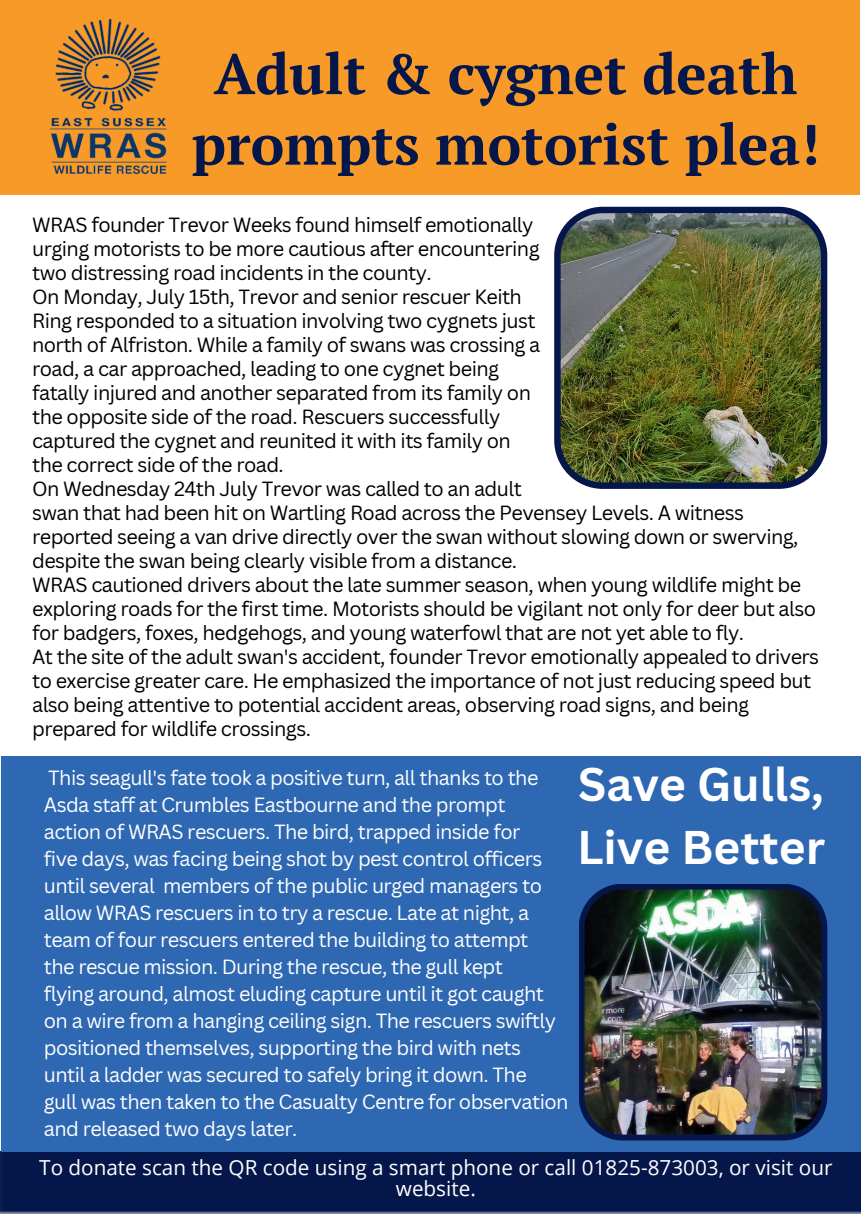
<style>
.page{position:relative;width:861px;height:1214px;background:#fff}
.page>*{position:absolute;margin:0;border:0;box-sizing:border-box;transform-origin:0 0}
.t1{font:700 56.8px/70.4px "PT Serif";color:#05174a;text-align:center}
.t2{font:700 46px/63px "Canva Sans";color:#fff}
.t3{font:20.8px/21px "Open Sans";color:#fff;text-align:center}
.t4{font:20px/24px "Canva Sans";letter-spacing:-.03em;color:#000}
.t5{font:20px/27px "Canva Sans";letter-spacing:-.03em;color:#fff}
</style>
<div class="page">
<div style="left:1px;top:1151px;width:859px;height:62px;background:#05174a"></div>
<div style="left:0;top:0;width:860px;height:195px;background:#f79a28"></div>
<img style="left:49px;top:18px;width:118px;height:157px">
<img style="left:554px;top:207px;width:273px;height:282px">
<div style="left:1px;top:756px;width:860px;height:395px;background:#2e68b2"></div>
<img style="left:579px;top:884px;width:248px;height:256px">
<h1 class="t1" style="left:191px;top:38px;width:630px">Adult &amp; cygnet death prompts motorist plea!</h1>
<p class="t4" style="left:32px;top:212px;width:789px">WRAS founder Trevor Weeks found himself emotionally<br>urging motorists to be more cautious after encountering<br>two distressing road incidents in the county.<br>On Monday, July 15th, Trevor and senior rescuer Keith<br>Ring responded to a situation involving two cygnets just<br>north of Alfriston. While a family of swans was crossing a<br>road, a car approached, leading to one cygnet being<br>fatally injured and another separated from its family on<br>the opposite side of the road. Rescuers successfully<br>captured the cygnet and reunited it with its family on<br>the correct side of the road.<br>On Wednesday 24th July Trevor was called to an adult<br>swan that had been hit on Wartling Road across the Pevensey Levels. A witness reported seeing a van drive directly over the swan without slowing down or swerving, despite the swan being clearly visible from a distance.<br>WRAS cautioned drivers about the late summer season, when young wildlife might be exploring roads for the first time. Motorists should be vigilant not only for deer but also for badgers, foxes, hedgehogs, and young waterfowl that are not yet able to fly.<br>At the site of the adult swan's accident, founder Trevor emotionally appealed to drivers to exercise greater care. He emphasized the importance of not just reducing speed but also being attentive to potential accident areas, observing road signs, and being prepared for wildlife crossings.</p>
<p class="t5" style="left:44px;top:764px;width:526px">This seagull's fate took a positive turn, all thanks to the Asda staff at Crumbles Eastbourne and the prompt<br>action of WRAS rescuers. The bird, trapped inside for<br>five days, was facing being shot by pest control officers until several members of the public urged managers to allow WRAS rescuers in to try a rescue. Late at night, a team of four rescuers entered the building to attempt<br>the rescue mission. During the rescue, the gull kept<br>flying around, almost eluding capture until it got caught on a wire from a hanging ceiling sign. The rescuers swiftly positioned themselves, supporting the bird with nets<br>until a ladder was secured to safely bring it down. The<br>gull was then taken to the Casualty Centre for observation and released two days later.</p>
<h2 class="t2" style="left:577px;top:753px;width:250px">Save Gulls,<br>Live Better</h2>
<p class="t3" style="left:39px;top:1156px;width:795px">To donate scan the QR code using a smart phone or call 01825-873003, or visit our website.</p>
</div>
